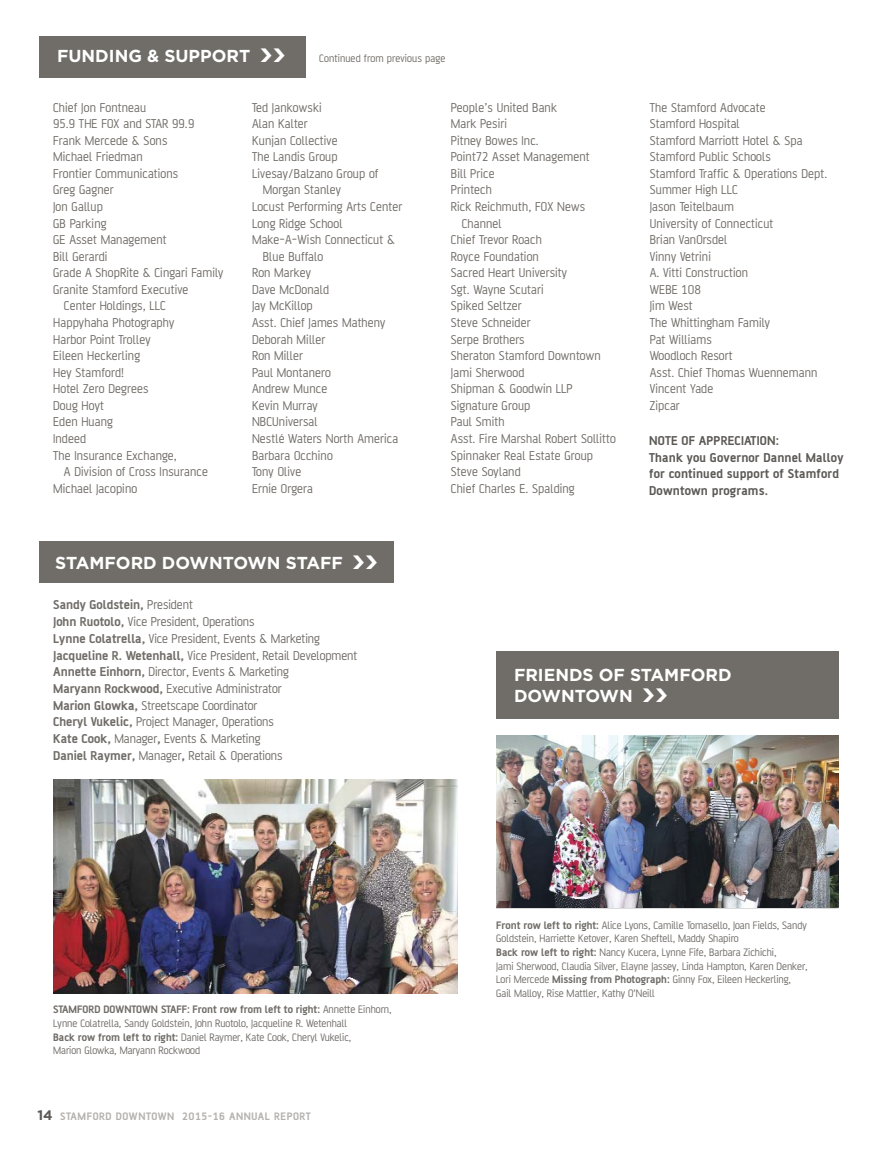
<style>
.page{position:relative;width:892px;height:1151px;background:#fff}
.page>*{position:absolute;margin:0;border:0;box-sizing:border-box;transform-origin:0 0}
.t1{font:700 17.32px/20.3px "Gotham";color:#fff}
.t2{font:13.83px/16.6px "AF Battersea";letter-spacing:.01em;color:#706c67}
.t3{font:700 13.83px/16.6px "AF Battersea";letter-spacing:.01em;color:#5c5955}
.t4{font:11.55px/13.7px "AF Battersea";color:#706c67}
.t5{font:700 11.55px "AF Battersea";letter-spacing:.05em;color:#b4b1af}
.s1{font-family:"U.S.S.Dallas";font-weight:400;font-size:20.3px}
.s2{font-weight:700}
.s3{font-family:"Gotham";font-size:13.83px;color:#5c5955}
</style>
<div class="page">
<img style="left:53px;top:779px;width:404px;height:214px">
<img style="left:496px;top:735px;width:341px;height:172px">
<div style="left:39px;top:37px;width:266px;height:41px;background:#706c67"></div>
<div style="left:39px;top:541px;width:355px;height:42px;background:#706c67"></div>
<div style="left:495px;top:651px;width:342px;height:68px;background:#706c67"></div>
<p class="t1" style="left:57px;top:47px;width:231px">FUNDING &amp; SUPPORT <span class="s1">&gt;&gt;</span></p>
<p class="t4" style="left:319px;top:53px;width:128px">Continued from previous page</p>
<p class="t2" style="left:53px;top:100px;width:94px">Chief Jon Fontneau</p>
<p class="t2" style="left:53px;top:117px;width:143px">95.9 THE FOX and STAR 99.9</p>
<p class="t2" style="left:53px;top:133px;width:116px">Frank Mercede &amp; Sons</p>
<p class="t2" style="left:53px;top:150px;width:91px">Michael Friedman</p>
<p class="t2" style="left:53px;top:166px;width:127px">Frontier Communications</p>
<p class="t2" style="left:53px;top:183px;width:62px">Greg Gagner</p>
<p class="t2" style="left:53px;top:199px;width:51px">Jon Gallup</p>
<p class="t2" style="left:53px;top:216px;width:55px">GB Parking</p>
<p class="t2" style="left:53px;top:232px;width:115px">GE Asset Management</p>
<p class="t2" style="left:53px;top:249px;width:56px">Bill Gerardi</p>
<p class="t2" style="left:53px;top:266px;width:172px">Grade A ShopRite &amp; Cingari Family</p>
<p class="t2" style="left:53px;top:282px;width:137px">Granite Stamford Executive</p>
<p class="t2" style="left:64px;top:299px;width:103px">Center Holdings, LLC</p>
<p class="t2" style="left:53px;top:315px;width:123px">Happyhaha Photography</p>
<p class="t2" style="left:53px;top:332px;width:99px">Harbor Point Trolley</p>
<p class="t2" style="left:53px;top:348px;width:88px">Eileen Heckerling</p>
<p class="t2" style="left:53px;top:365px;width:72px">Hey Stamford!</p>
<p class="t2" style="left:53px;top:381px;width:97px">Hotel Zero Degrees</p>
<p class="t2" style="left:53px;top:398px;width:52px">Doug Hoyt</p>
<p class="t2" style="left:53px;top:415px;width:61px">Eden Huang</p>
<p class="t2" style="left:53px;top:431px;width:34px">Indeed</p>
<p class="t2" style="left:53px;top:448px;width:125px">The Insurance Exchange,</p>
<p class="t2" style="left:64px;top:464px;width:145px">A Division of Cross Insurance</p>
<p class="t2" style="left:53px;top:481px;width:85px">Michael Jacopino</p>
<p class="t2" style="left:252px;top:100px;width:71px">Ted Jankowski</p>
<p class="t2" style="left:252px;top:117px;width:57px">Alan Kalter</p>
<p class="t2" style="left:252px;top:133px;width:87px">Kunjan Collective</p>
<p class="t2" style="left:252px;top:150px;width:87px">The Landis Group</p>
<p class="t2" style="left:252px;top:166px;width:128px">Livesay/Balzano Group of</p>
<p class="t2" style="left:263px;top:183px;width:80px">Morgan Stanley</p>
<p class="t2" style="left:252px;top:199px;width:152px">Locust Performing Arts Center</p>
<p class="t2" style="left:252px;top:216px;width:92px">Long Ridge School</p>
<p class="t2" style="left:252px;top:232px;width:144px">Make-A-Wish Connecticut &amp;</p>
<p class="t2" style="left:263px;top:249px;width:62px">Blue Buffalo</p>
<p class="t2" style="left:252px;top:266px;width:60px">Ron Markey</p>
<p class="t2" style="left:252px;top:282px;width:78px">Dave McDonald</p>
<p class="t2" style="left:252px;top:299px;width:62px">Jay McKillop</p>
<p class="t2" style="left:252px;top:315px;width:135px">Asst. Chief James Matheny</p>
<p class="t2" style="left:252px;top:332px;width:75px">Deborah Miller</p>
<p class="t2" style="left:252px;top:348px;width:52px">Ron Miller</p>
<p class="t2" style="left:252px;top:365px;width:80px">Paul Montanero</p>
<p class="t2" style="left:252px;top:381px;width:77px">Andrew Munce</p>
<p class="t2" style="left:252px;top:398px;width:67px">Kevin Murray</p>
<p class="t2" style="left:252px;top:415px;width:67px">NBCUniversal</p>
<p class="t2" style="left:252px;top:431px;width:148px">Nestlé Waters North America</p>
<p class="t2" style="left:252px;top:448px;width:82px">Barbara Occhino</p>
<p class="t2" style="left:252px;top:464px;width:51px">Tony Olive</p>
<p class="t2" style="left:252px;top:481px;width:63px">Ernie Orgera</p>
<p class="t1" style="left:55px;top:554px;width:325px">STAMFORD DOWNTOWN STAFF <span class="s1">&gt;&gt;</span></p>
<p class="t2" style="left:450px;top:100px;width:107px">People’s United Bank</p>
<p class="t2" style="left:450px;top:117px;width:58px">Mark Pesiri</p>
<p class="t2" style="left:450px;top:133px;width:89px">Pitney Bowes Inc.</p>
<p class="t2" style="left:450px;top:150px;width:140px">Point72 Asset Management</p>
<p class="t2" style="left:450px;top:166px;width:45px">Bill Price</p>
<p class="t2" style="left:450px;top:183px;width:42px">Printech</p>
<p class="t2" style="left:450px;top:199px;width:136px">Rick Reichmuth, FOX News</p>
<p class="t2" style="left:461px;top:216px;width:41px">Channel</p>
<p class="t2" style="left:450px;top:232px;width:92px">Chief Trevor Roach</p>
<p class="t2" style="left:450px;top:249px;width:89px">Royce Foundation</p>
<p class="t2" style="left:450px;top:266px;width:118px">Sacred Heart University</p>
<p class="t2" style="left:450px;top:282px;width:94px">Sgt. Wayne Scutari</p>
<p class="t2" style="left:450px;top:299px;width:72px">Spiked Seltzer</p>
<p class="t2" style="left:450px;top:315px;width:81px">Steve Schneider</p>
<p class="t2" style="left:450px;top:332px;width:75px">Serpe Brothers</p>
<p class="t2" style="left:450px;top:348px;width:151px">Sheraton Stamford Downtown</p>
<p class="t2" style="left:450px;top:365px;width:75px">Jami Sherwood</p>
<p class="t2" style="left:450px;top:381px;width:123px">Shipman &amp; Goodwin LLP</p>
<p class="t2" style="left:450px;top:398px;width:81px">Signature Group</p>
<p class="t2" style="left:450px;top:415px;width:55px">Paul Smith</p>
<p class="t2" style="left:450px;top:431px;width:166px">Asst. Fire Marshal Robert Sollitto</p>
<p class="t2" style="left:450px;top:448px;width:144px">Spinnaker Real Estate Group</p>
<p class="t2" style="left:450px;top:464px;width:71px">Steve Soyland</p>
<p class="t2" style="left:450px;top:481px;width:125px">Chief Charles E. Spalding</p>
<p class="t2" style="left:649px;top:100px;width:179px">The Stamford Advocate<br>Stamford Hospital<br>Stamford Marriott Hotel &amp; Spa<br>Stamford Public Schools<br>Stamford Traffic &amp; Operations Dept.<br>Summer High LLC<br>Jason Teitelbaum<br>University of Connecticut<br>Brian VanOrsdel<br>Vinny Vetrini<br>A. Vitti Construction<br>WEBE 108<br>Jim West<br>The Whittingham Family<br>Pat Williams<br>Woodloch Resort<br>Asst. Chief Thomas Wuennemann<br>Vincent Yade<br>Zipcar</p>
<p class="t3" style="left:649px;top:434px;width:196px">NOTE OF APPRECIATION:<br>Thank you Governor Dannel Malloy for continued support of Stamford<br>Downtown programs.</p>
<p class="t2" style="left:53px;top:598px;width:305px"><span class="s2">Sandy Goldstein,</span> President<br><span class="s2">John Ruotolo,</span> Vice President, Operations<br><span class="s2">Lynne Colatrella,</span> Vice President, Events &amp; Marketing <span class="s2">Jacqueline R. Wetenhall,</span> Vice President, Retail Development <span class="s2">Annette Einhorn,</span> Director, Events &amp; Marketing<br><span class="s2">Maryann Rockwood,</span> Executive Administrator<br><span class="s2">Marion Glowka,</span> Streetscape Coordinator<br><span class="s2">Cheryl Vukelic,</span> Project Manager, Operations<br><span class="s2">Kate Cook,</span> Manager<span class="s2">,</span> Events &amp; Marketing<br><span class="s2">Daniel Raymer,</span> Manager<span class="s2">,</span> Retail &amp; Operations</p>
<p class="t4" style="left:53px;top:1003px;width:340px"><span class="s2">STAMFORD DOWNTOWN STAFF: Front row from left to right:</span> Annette Einhorn, Lynne Colatrella, Sandy Goldstein, John Ruotolo, Jacqueline R. Wetenhall<br><span class="s2">Back row from left to right:</span> Daniel Raymer, Kate Cook, Cheryl Vukelic,<br>Marion Glowka, Maryann Rockwood</p>
<p class="t5" style="left:38px;top:1111px;width:274px"><span class="s3">14</span> STAMFORD DOWNTOWN 2015-16 ANNUAL REPORT</p>
<p class="t1" style="left:513px;top:666px;width:219px">FRIENDS OF STAMFORD<br>DOWNTOWN <span class="s1">&gt;&gt;</span></p>
<p class="t4" style="left:496px;top:919px;width:313px"><span class="s2">Front row left to right:</span> Alice Lyons, Camille Tomasello, Joan Fields, Sandy Goldstein, Harriette Ketover, Karen Sheftell, Maddy Shapiro<br><span class="s2">Back row left to right:</span> Nancy Kucera, Lynne Fife, Barbara Zichichi,<br>Jami Sherwood, Claudia Silver, Elayne Jassey, Linda Hampton, Karen Denker, Lori Mercede <span class="s2">Missing from Photograph:</span> Ginny Fox, Eileen Heckerling, Gail Malloy, Rise Mattler, Kathy O'Neill</p>
</div>
